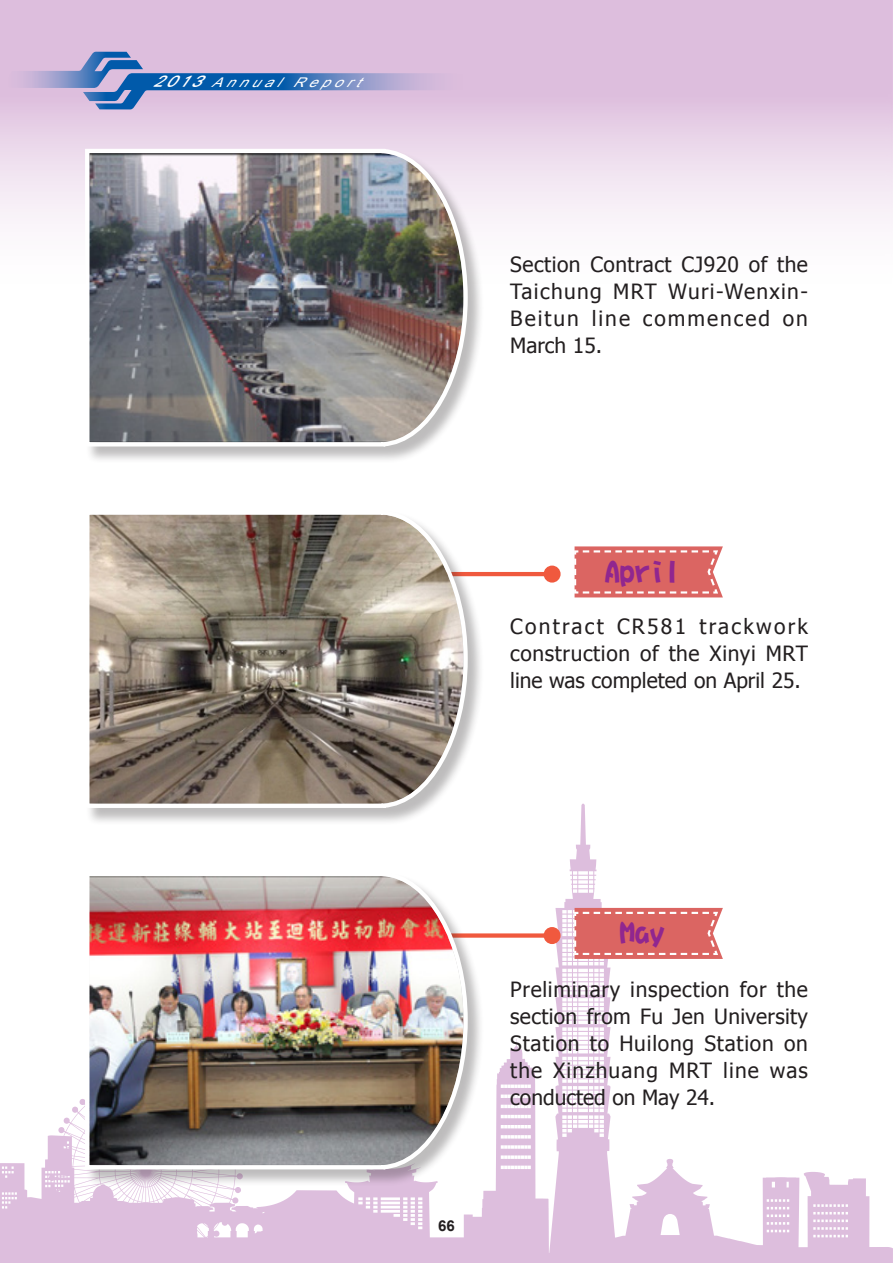
<style>
.page{position:relative;width:893px;height:1263px;background:#fff}
.page>*{position:absolute;margin:0;border:0;box-sizing:border-box;transform-origin:0 0}
.t1{font:30px "DF Hai Bao W9 WIN BF";color:#90268f}
.t2{font:21px/27px "Tahoma";letter-spacing:.03em;color:#231f20;text-align:justify}
.t3{font:700 15px "Arial";color:#231f20}
.t4{font:italic 13.35px "Arial";color:#fff;scale:1.11 1}
.s1{font-family:"DF Li Hei Std W5";font-size:16.95px}
</style>
<div class="page">
<div style="left:0;top:0;width:893px;height:310px;background:linear-gradient(to bottom,#d6b0d6,#fff)"></div>
<svg style="left:0;top:1099px;width:464px;height:164px;fill:#ddbedd"></svg>
<svg style="left:794px;top:1172px;width:99px;height:91px"></svg>
<svg style="left:464px;top:804px;width:330px;height:459px"></svg>
<div style="left:372px;top:933px;width:180px;height:5px;background:#f0593e"></div>
<div style="left:544px;top:927px;width:17px;height:17px;background:#f0593e;border-radius:50%"></div>
<div style="left:85px;top:872px;width:399px;height:314px;background:#231f20;opacity:.3"></div>
<img style="left:83px;top:870px;width:387px;height:301px">
<svg style="left:573px;top:908px;width:150px;height:51px"></svg>
<div style="left:85px;top:149px;width:399px;height:314px;background:#231f20;opacity:.3"></div>
<img style="left:83px;top:147px;width:387px;height:302px">
<hr style="left:372px;top:572px;width:180px;height:4px;background:#f0593e">
<div style="left:544px;top:566px;width:17px;height:17px;background:#f0593e;border-radius:50%"></div>
<div style="left:85px;top:510px;width:399px;height:315px;background:#231f20;opacity:.3"></div>
<svg style="left:85px;top:510px;width:385px;height:300px"></svg>
<svg style="left:574px;top:546px;width:149px;height:51px"></svg>
<svg style="left:0;top:51px;width:475px;height:59px"></svg>
<p class="t4" style="left:152px;top:73px;width:200px"><span class="s1">2013</span> AnnualReport</p>
<p class="t2" style="left:510px;top:250px;width:299px">Section Contract CJ920 of the Taichung MRT Wuri-Wenxin-Beitun line commenced on March 15.</p>
<h1 class="t1" style="left:605px;top:557px;width:76px">April</h1>
<p class="t2" style="left:510px;top:612px;width:299px">Contract CR581 trackwork construction of the Xinyi MRT line was completed on April 25.</p>
<p class="t3" style="left:438px;top:1216px;width:18px">66</p>
<h1 class="t1" style="left:620px;top:918px;width:46px">May</h1>
<p class="t2" style="left:510px;top:975px;width:299px">Preliminary inspection for the section from Fu Jen University Station to Huilong Station on the Xinzhuang MRT line was conducted on May 24.</p>
</div>
